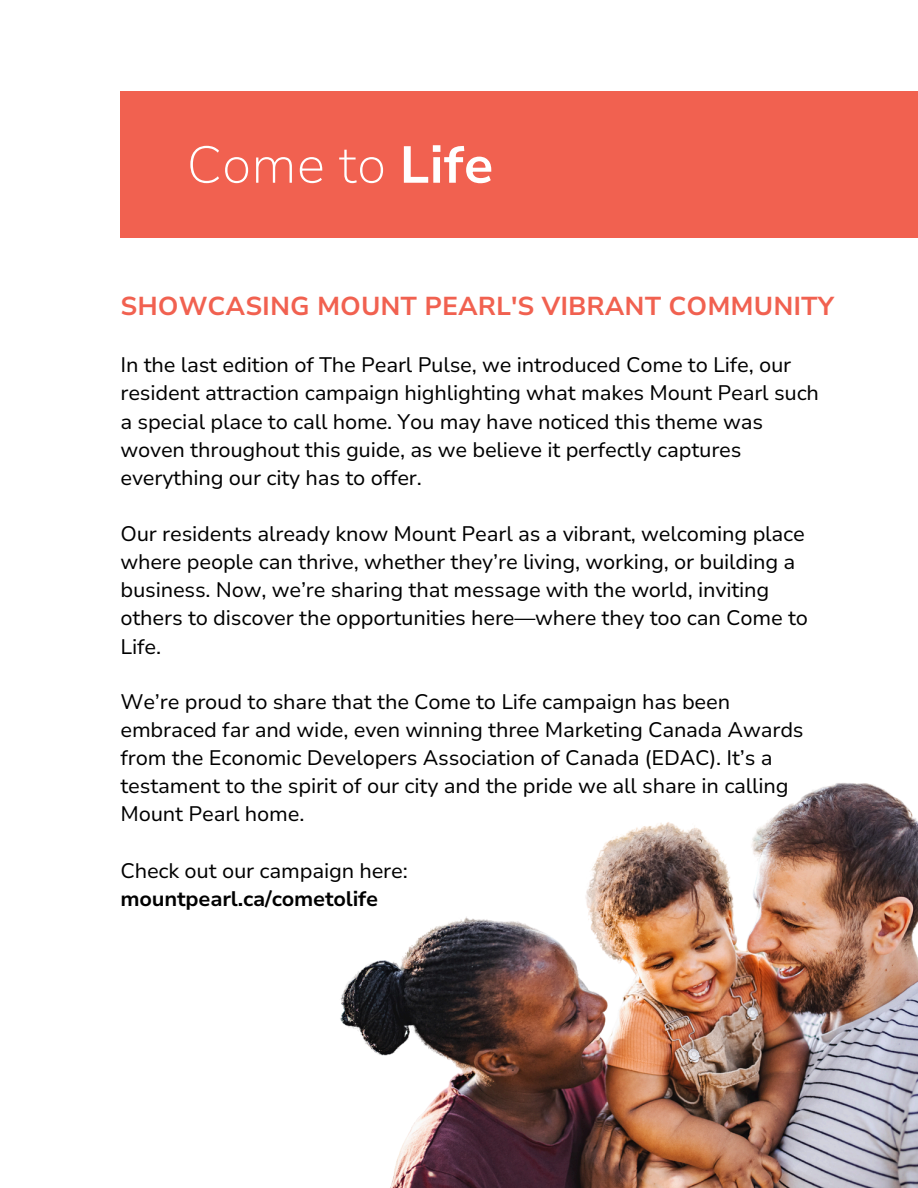
<style>
.page{position:relative;width:918px;height:1188px;background:#fff}
.page>*{position:absolute;margin:0;border:0;box-sizing:border-box;transform-origin:0 0}
.t1{font:200 51.75px "Nunito Sans 10 pt";color:#fff}
.t2{font:700 25.8px "Nunito Sans 10 pt";color:#f16150}
.t3{font:21px/28.2px "Nunito Sans 10 pt";letter-spacing:-.01em;color:#000}
.t4{font:700 21px "Nunito Sans 10 pt";letter-spacing:-.01em;color:#000}
.s1{font-weight:700}
</style>
<div class="page">
<div style="left:120px;top:92px;width:798px;height:146px;background:#f16150"></div>
<img style="left:340px;top:783px;width:578px;height:405px">
<p class="t1" style="left:187px;top:130px;width:308px">Come to <span class="s1">Life</span></p>
<p class="t2" style="left:120px;top:289px;width:715px">SHOWCASING MOUNT PEARL'S VIBRANT COMMUNITY</p>
<h1 class="t3" style="left:120px;top:351px;width:700px">In the last edition of The Pearl Pulse, we introduced Come to Life, our resident attraction campaign highlighting what makes Mount Pearl such a special place to call home. You may have noticed this theme was woven throughout this guide, as we believe it perfectly captures everything our city has to offer.</h1>
<h2 class="t3" style="left:120px;top:520px;width:689px">Our residents already know Mount Pearl as a vibrant, welcoming place where people can thrive, whether they’re living, working, or building a business. Now, we’re sharing that message with the world, inviting others to discover the opportunities here—where they too can Come to Life.</h2>
<p class="t3" style="left:120px;top:688px;width:685px">We’re proud to share that the Come to Life campaign has been embraced far and wide, even winning three Marketing Canada Awards from the Economic Developers Association of Canada (EDAC). It’s a testament to the spirit of our city and the pride we all share in calling Mount Pearl home.</p>
<p class="t3" style="left:120px;top:857px;width:289px">Check out our campaign here:</p>
<p class="t4" style="left:120px;top:885px;width:259px">mountpearl.ca/cometolife</p>
</div>
